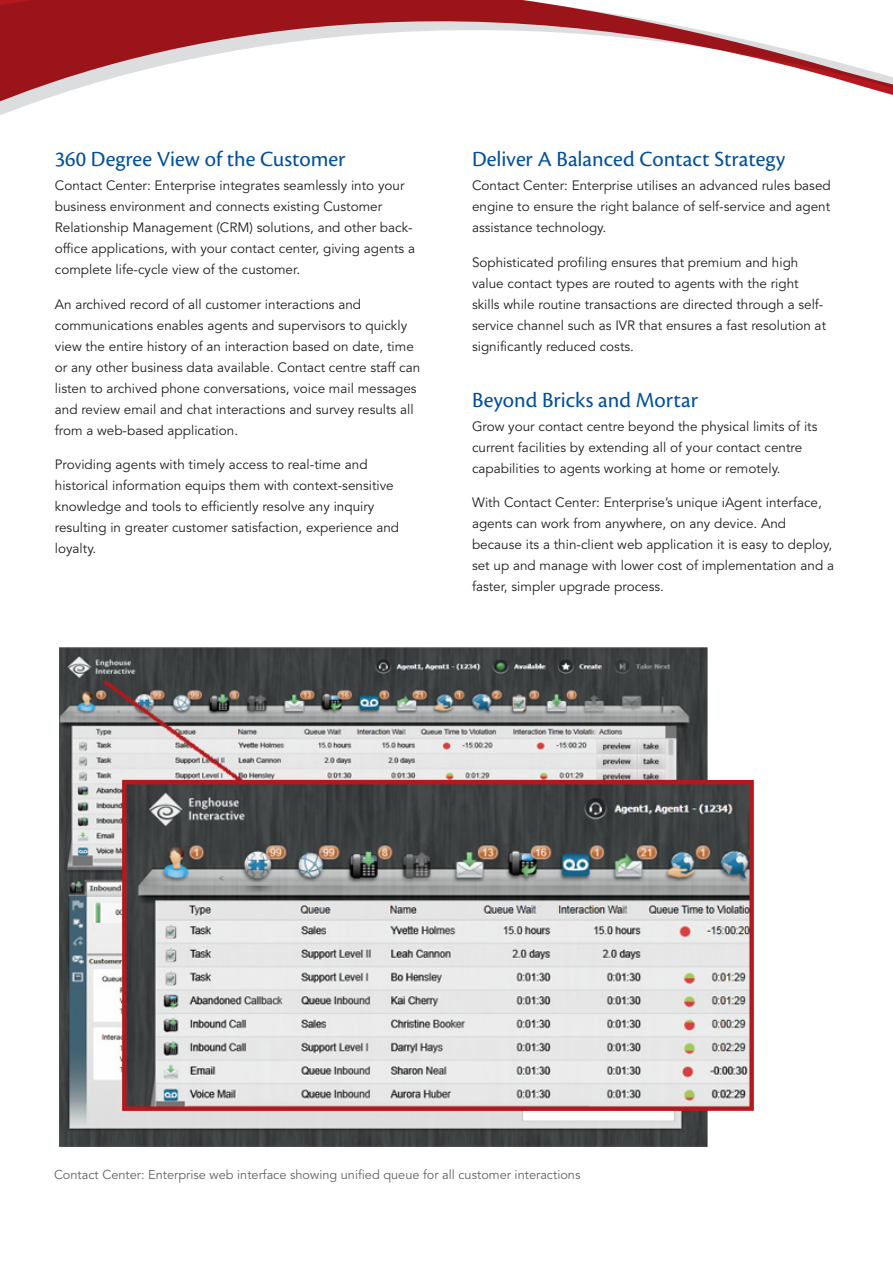
<style>
.page{position:relative;width:893px;height:1263px;background:#fff}
.page>*{position:absolute;margin:0;border:0;box-sizing:border-box;transform-origin:0 0}
.Body__Subhead{font:22.5px "Cronos Pro";color:#01509f}
.Body_Copy{font:13.5px/21px "Avenir LT Std";color:#231f20}
.About__Body_Copy{font:12.75px "Avenir LT Std";color:#636366}
</style>
<div class="page">
<svg style="left:0;top:0;width:893px;height:115px"></svg>
<img style="left:60px;top:647px;width:694px;height:499px">
<p class="Body__Subhead" style="left:55px;top:146px;width:292px">360 Degree View of the Customer</p>
<p class="Body_Copy" style="left:55px;top:175px;width:362px">Contact Center: Enterprise integrates seamlessly into your business environment and connects existing Customer Relationship Management (CRM) solutions, and other back&shy;office applications, with your contact center, giving agents a complete life-cycle view of the customer.</p>
<p class="Body_Copy" style="left:55px;top:294px;width:367px">An archived record of all customer interactions and communications enables agents and supervisors to quickly view the entire history of an interaction based on date, time or any other business data available. Contact centre staff can listen to archived phone conversations, voice mail messages and review email and chat interactions and survey results all from a web-based application.</p>
<p class="Body_Copy" style="left:55px;top:454px;width:346px">Providing agents with timely access to real-time and historical information equips them with context-sensitive knowledge and tools to efficiently resolve any inquiry resulting in greater customer satisfaction, experience and loyalty.</p>
<p class="Body__Subhead" style="left:472px;top:146px;width:315px">Deliver A Balanced Contact Strategy</p>
<p class="Body_Copy" style="left:472px;top:175px;width:360px;text-align:justify">Contact Center: Enterprise utilises an advanced rules based engine to ensure the right balance of self-service and agent assistance technology.</p>
<p class="Body_Copy" style="left:472px;top:252px;width:356px">Sophisticated profiling ensures that premium and high value contact types are routed to agents with the right skills while routine transactions are directed through a self&shy;service channel such as IVR that ensures a fast resolution at significantly reduced costs.</p>
<p class="Body__Subhead" style="left:472px;top:387px;width:228px">Beyond Bricks and Mortar</p>
<p class="Body_Copy" style="left:472px;top:416px;width:347px">Grow your contact centre beyond the physical limits of its current facilities by extending all of your contact centre capabilities to agents working at home or remotely.</p>
<p class="Body_Copy" style="left:472px;top:492px;width:364px">With Contact Center: Enterprise’s unique iAgent interface, agents can work from anywhere, on any device. And because its a thin-client web application it is easy to deploy, set up and manage with lower cost of implementation and a faster, simpler upgrade process.</p>
<p class="About__Body_Copy" style="left:54px;top:1167px;width:528px">Contact Center: Enterprise web interface showing unified queue for all customer interactions</p>
</div>
